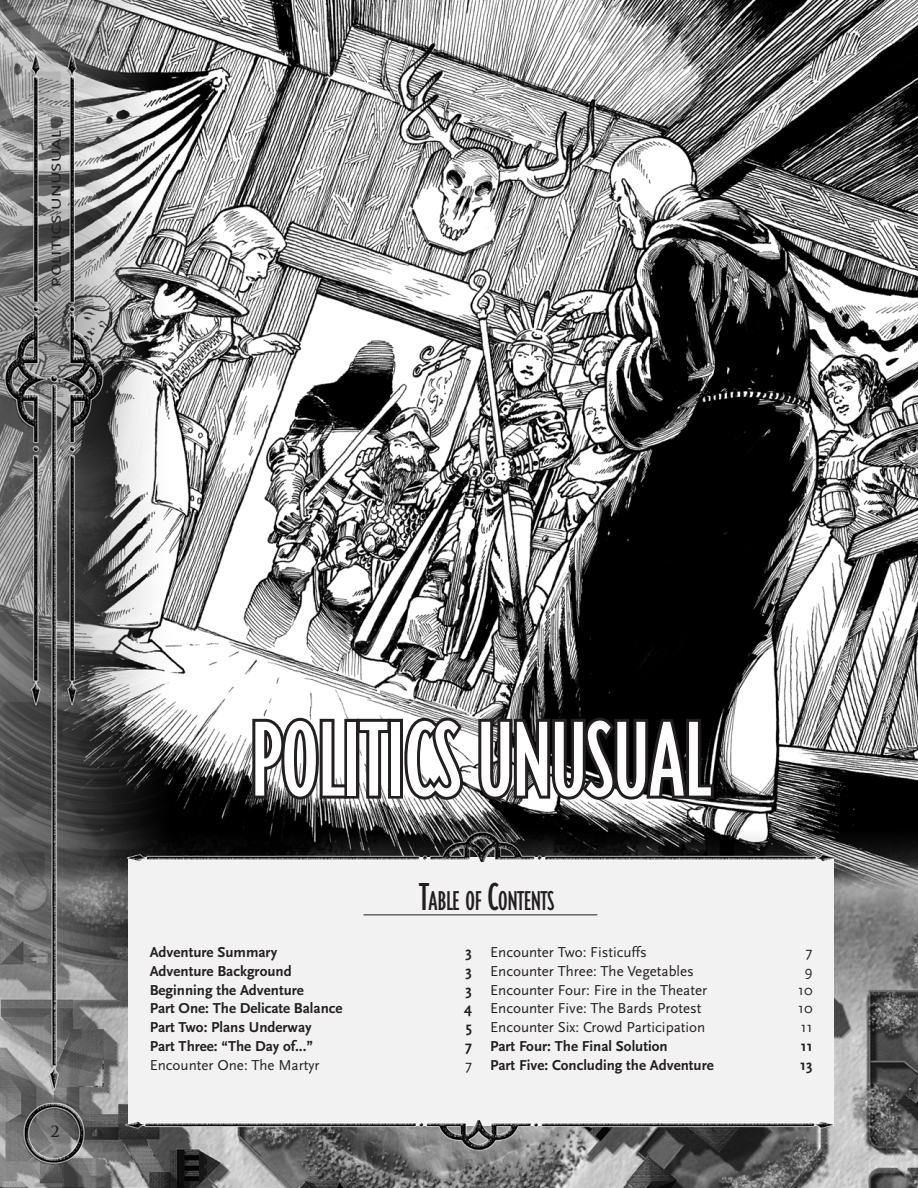
<style>
.page{position:relative;width:918px;height:1188px;background:#fff}
.page>*{position:absolute;margin:0;border:0;box-sizing:border-box;transform-origin:0 0}
.t1{font:123px "Triplex Cond";color:#fff}
.t2{font:31.5px "Triplex Cond";color:#231f20}
.t3{font:700 15px "Scala Sans";color:#231f20}
.t4{font:15px "Scala Sans";color:#231f20}
.t5{font:300 15px "Triplex";color:#231f20;scale:1.5 1}
.t6{font:700 15px "Trajan Pro";color:#231f20}
.s1{font-size:45px}
</style>
<div class="page">
<img style="left:0;top:0;width:917px;height:1188px">
<img style="left:917px;top:0;width:1px;height:1188px">
<div style="left:128px;top:857px;width:706px;height:269px;background:#f2f2f3"></div>
<img style="left:111px;top:812px;width:739px;height:50px">
<img style="left:111px;top:1121px;width:739px;height:49px">
<hr style="left:364px;top:914px;width:233px;height:1px;background:#231f20">
<svg style="left:249px;top:715px;width:144px;height:88px"></svg>
<div style="left:388px;top:719px;width:15px;height:80px;border:6px solid #231f20"></div>
<svg style="left:401px;top:715px;width:65px;height:94px"></svg>
<svg style="left:475px;top:715px;width:242px;height:93px;background:#3b393a"></svg>
<p class="t5" style="left:48px;top:287px;width:106px;rotate:-90deg">POLITICS UNUSUAL</p>
<p class="t6" style="left:51px;top:1122px;width:10px">2</p>
<h1 class="t1" style="left:251px;top:703px;width:459px">POLITICS UNUSUAL</h1>
<h2 class="t2" style="left:419px;top:887px;width:137px"><span class="s1">T</span>ABLE OF <span class="s1">C</span>ONTENTS</h2>
<p class="t3" style="left:150px;top:944px;width:129px">Adventure Summary</p>
<p class="t3" style="left:466px;top:944px;width:8px">3</p>
<p class="t3" style="left:150px;top:963px;width:144px">Adventure Background</p>
<p class="t3" style="left:466px;top:963px;width:8px">3</p>
<p class="t3" style="left:150px;top:982px;width:156px">Beginning the Adventure</p>
<p class="t3" style="left:466px;top:982px;width:8px">3</p>
<p class="t3" style="left:150px;top:1000px;width:194px">Part One: The Delicate Balance</p>
<p class="t3" style="left:464px;top:1000px;width:9px">4</p>
<p class="t3" style="left:150px;top:1019px;width:164px">Part Two: Plans Underway</p>
<p class="t3" style="left:466px;top:1019px;width:8px">5</p>
<p class="t3" style="left:150px;top:1038px;width:165px">Part Three: “The Day of...”</p>
<p class="t3" style="left:465px;top:1038px;width:8px">7</p>
<p class="t4" style="left:150px;top:1057px;width:171px">Encounter One: The Martyr</p>
<p class="t4" style="left:465px;top:1057px;width:8px">7</p>
<p class="t4" style="left:490px;top:944px;width:158px">Encounter Two: Fisticuffs</p>
<p class="t4" style="left:806px;top:944px;width:8px">7</p>
<p class="t4" style="left:490px;top:963px;width:205px">Encounter Three: The Vegetables</p>
<p class="t4" style="left:804px;top:963px;width:10px">9</p>
<p class="t4" style="left:490px;top:982px;width:219px">Encounter Four: Fire in the Theater</p>
<p class="t4" style="left:798px;top:982px;width:16px">10</p>
<p class="t4" style="left:490px;top:1000px;width:213px">Encounter Five: The Bards Protest</p>
<p class="t4" style="left:798px;top:1000px;width:16px">10</p>
<p class="t4" style="left:490px;top:1019px;width:217px">Encounter Six: Crowd Participation</p>
<p class="t4" style="left:801px;top:1019px;width:13px">11</p>
<p class="t3" style="left:490px;top:1038px;width:179px">Part Four: The Final Solution</p>
<p class="t3" style="left:801px;top:1038px;width:13px">11</p>
<p class="t3" style="left:490px;top:1057px;width:225px">Part Five: Concluding the Adventure</p>
<p class="t3" style="left:800px;top:1057px;width:14px">13</p>
</div>
